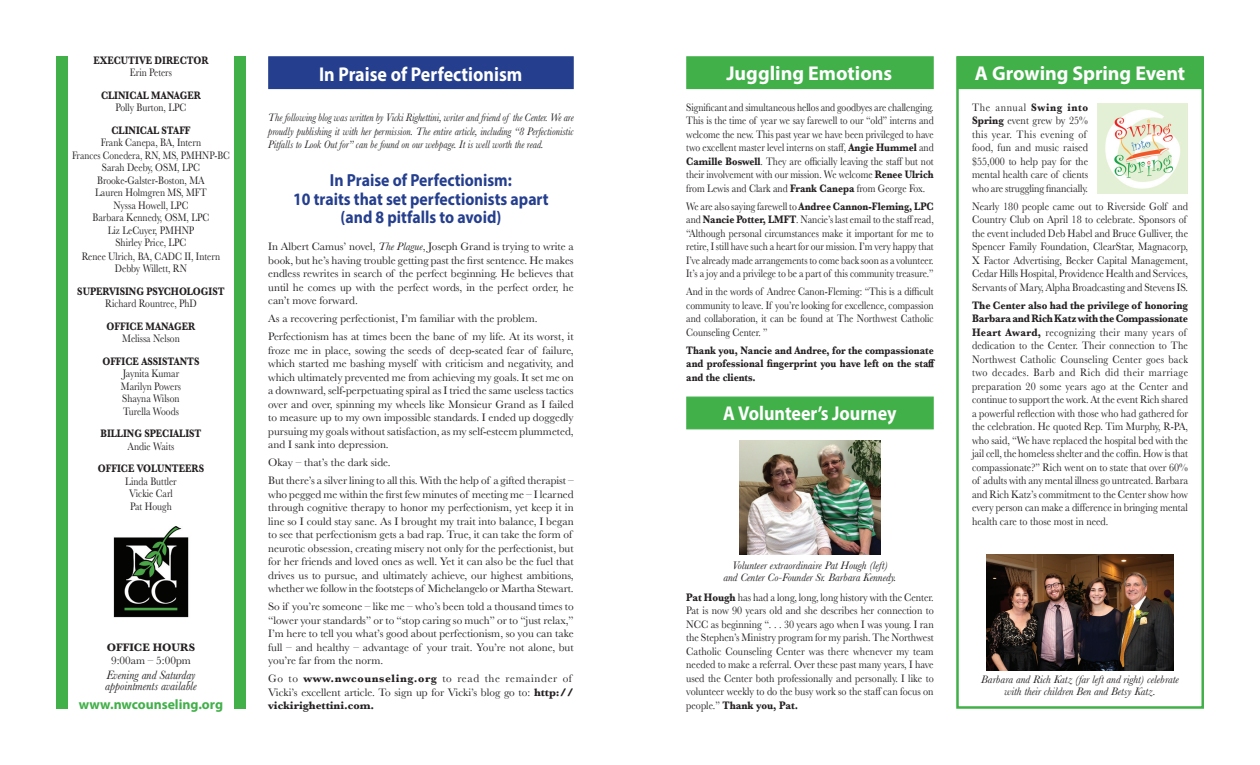
<style>
.page{position:relative;width:1260px;height:765px;background:#fff}
.page>*{position:absolute;margin:0;border:0;box-sizing:border-box;transform-origin:0 0}
.t1{font:700 20px "Myriad Pro";color:#fff;scale:.9 1}
.t2{font:700 20px "Myriad Pro";color:#fff}
.t3{font:700 17.5px/18.8px "Myriad Pro";color:#253f8e;text-align:center;scale:.9 1}
.t4{font:700 13.75px "Myriad Pro";color:#41b049}
.t5{font:italic 12.5px/11.2px "Baskerville";color:#231f20;scale:.95 1}
.t6{font:11.25px/13.5px "Baskerville";color:#231f20}
.t7{font:11.25px/13.5px "Baskerville";color:#231f20;scale:.9 1}
.t8{font:11.25px/13.5px "Baskerville";color:#231f20;text-align:justify;scale:.86 1}
.t9{font:11.25px/12.6px "Baskerville";color:#231f20;text-align:center;scale:.85 1}
.t10{font:italic 11.25px/13.5px "Baskerville";color:#231f20;text-align:justify;scale:.9 1}
.t11{font:italic 11.25px/12.5px "Baskerville";color:#231f20;text-align:center}
.t12{font:700 11.25px "Baskerville";color:#231f20;scale:.85 1}
.t13{font:700 11.25px/13.5px "Baskerville";color:#231f20;scale:.86 1}
.t14{font:700 11.25px "Baskerville";color:#231f20}
.s1{font-weight:700}
.s2{font-style:italic}
</style>
<div class="page">
<div style="left:956px;top:56px;width:248px;height:653px;border:2px solid #41b049"></div>
<img style="left:113px;top:527px;width:76px;height:91px">
<div style="left:56px;top:56px;width:12px;height:653px;background:#41b049"></div>
<div style="left:234px;top:56px;width:11px;height:653px;background:#41b049"></div>
<div style="left:268px;top:56px;width:306px;height:33px;background:#253f8e;border:1px solid #253f8e"></div>
<div style="left:957px;top:56px;width:246px;height:33px;background:#41b049"></div>
<div style="left:686px;top:397px;width:248px;height:32px;background:#41b049"></div>
<img style="left:740px;top:440px;width:140px;height:115px">
<img style="left:987px;top:554px;width:186px;height:116px">
<img style="left:1097px;top:103px;width:91px;height:91px">
<div style="left:686px;top:56px;width:248px;height:33px;background:#41b049;border:1px solid #41b049"></div>
<p class="t12" style="left:93px;top:52px;width:137px">EXECUTIVE DIRECTOR</p>
<p class="t9" style="left:130px;top:67px;width:51px">Erin Peters</p>
<p class="t12" style="left:101px;top:87px;width:119px">CLINICAL MANAGER</p>
<p class="t9" style="left:116px;top:102px;width:85px">Polly Burton, LPC</p>
<p class="t12" style="left:111px;top:122px;width:95px">CLINICAL STAFF</p>
<p class="t9" style="left:72px;top:137px;width:187px">Frank Canepa, BA, Intern<br>Frances Conedera, RN, MS, PMHNP-BC<br>Sarah Deeby, OSM, LPC<br>Brooke-Galster-Boston, MA<br>Lauren Holmgren MS, MFT<br>Nyssa Howell, LPC<br>Barbara Kennedy, OSM, LPC<br>Liz LeCuyer, PMHNP<br>Shirley Price, LPC<br>Renee Ulrich, BA, CADC II, Intern<br>Debby Willett, RN</p>
<p class="t12" style="left:77px;top:283px;width:175px">SUPERVISING PSYCHOLOGIST</p>
<p class="t9" style="left:105px;top:298px;width:110px">Richard Rountree, PhD</p>
<p class="t12" style="left:107px;top:318px;width:106px">OFFICE MANAGER</p>
<p class="t9" style="left:122px;top:333px;width:69px">Melissa Nelson</p>
<p class="t12" style="left:102px;top:353px;width:116px">OFFICE ASSISTANTS</p>
<p class="t9" style="left:121px;top:368px;width:72px;text-align:left">Jaynita Kumar<br>Marilyn Powers<br>Shayna Wilson<br>Turella Woods</p>
<p class="t12" style="left:100px;top:426px;width:120px">BILLING SPECIALIST</p>
<p class="t9" style="left:128px;top:440px;width:56px">Andie Waits</p>
<p class="t12" style="left:98px;top:461px;width:126px">OFFICE VOLUNTEERS</p>
<p class="t9" style="left:125px;top:475px;width:62px">Linda Buttler<br>Vickie Carl<br>Pat Hough</p>
<p class="t14" style="left:107px;top:640px;width:90px">OFFICE HOURS</p>
<p class="t6" style="left:111px;top:654px;width:81px">9:00am – 5:00pm</p>
<p class="t5" style="left:105px;top:669px;width:98px">Evening and Saturday appointments available</p>
<p class="t4" style="left:79px;top:695px;width:146px">www.nwcounseling.org</p>
<h1 class="t2" style="left:726px;top:60px;width:167px">Juggling Emotions</h1>
<p class="t8" style="left:686px;top:100px;width:289px">Significant and simultaneous hellos and goodbyes are challenging.<br>This is the time of year we say farewell to our “old” interns and welcome the new. This past year we have been privileged to have two excellent master level interns on staff, <span class="s1">Angie Hummel</span> and <span class="s1">Camille Boswell</span>. They are officially leaving the staff but not their involvement with our mission. We welcome <span class="s1">Renee Ulrich </span>from Lewis and Clark and <span class="s1">Frank Canepa</span> from George Fox.</p>
<p class="t8" style="left:686px;top:199px;width:289px">We are also saying farewell to <span class="s1">Andree Cannon-Fleming, LPC </span>and <span class="s1">Nancie Potter, LMFT</span>. Nancie’s last email to the staff read, “Although personal circumstances make it important for me to retire, I still have such a heart for our mission. I’m very happy that I’ve already made arrangements to come back soon as a volunteer.<br>It’s a joy and a privilege to be a part of this community treasure.”</p>
<p class="t8" style="left:686px;top:285px;width:289px">And in the words of Andree Canon-Fleming: “This is a difficult community to leave. If you’re looking for excellence, compassion and collaboration, it can be found at The Northwest Catholic Counseling Center. ”</p>
<p class="t13" style="left:686px;top:343px;width:291px">Thank you, Nancie and Andree, for the compassionate and professional fingerprint you have left on the staff and the clients.</p>
<h1 class="t1" style="left:319px;top:61px;width:227px">In Praise of Perfectionism</h1>
<h1 class="t2" style="left:975px;top:60px;width:212px">A Growing Spring Event</h1>
<p class="t7" style="left:972px;top:100px;width:130px">The annual <span class="s1">Swing into<br>Spring</span> event grew by 25% this year. This evening of food, fun and music raised $55,000 to help pay for the mental health care of clients who are struggling financially.</p>
<p class="t7" style="left:972px;top:199px;width:242px">Nearly 180 people came out to Riverside Golf and Country Club on April 18 to celebrate. Sponsors of the event included Deb Habel and Bruce Gulliver, the Spencer Family Foundation, ClearStar, Magnacorp, X Factor Advertising, Becker Capital Management, Cedar Hills Hospital, Providence Health and Services, Servants of Mary, Alpha Broadcasting and Stevens IS.</p>
<p class="t7" style="left:972px;top:298px;width:242px"><span class="s1">The Center also had the privilege of honoring Barbara and Rich Katz with the Compassionate Heart Award,</span> recognizing their many years of dedication to the Center. Their connection to The Northwest Catholic Counseling Center goes back two decades. Barb and Rich did their marriage preparation 20 some years ago at the Center and continue to support the work. At the event Rich shared a powerful reflection with those who had gathered for the celebration. He quoted Rep. Tim Murphy, R-PA, who said, “We have replaced the hospital bed with the jail cell, the homeless shelter and the coffin. How is that compassionate?” Rich went on to state that over 60% of adults with any mental illness go untreated. Barbara and Rich Katz’s commitment to the Center show how every person can make a difference in bringing mental health care to those most in need.</p>
<p class="t10" style="left:268px;top:111px;width:341px">The following blog was written by Vicki Righettini, writer and friend of the Center. We are proudly publishing it with her permission. The entire article, including “8 Perfectionistic Pitfalls to Look Out for” can be found on our webpage. It is well worth the read.</p>
<h2 class="t3" style="left:293px;top:170px;width:285px">In Praise of Perfectionism:<br>10 traits that set perfectionists apart (and 8 pitfalls to avoid)</h2>
<p class="t6" style="left:268px;top:240px;width:307px;text-align:justify">In Albert Camus’ novel, <span class="s2">The Plague</span>, Joseph Grand is trying to write a book, but he’s having trouble getting past the first sentence. He makes endless rewrites in search of the perfect beginning. He believes that until he comes up with the perfect words, in the perfect order, he can’t move forward.</p>
<p class="t6" style="left:268px;top:310px;width:307px;line-height:18px">As a recovering perfectionist, I’m familiar with the problem.<br>Perfectionism has at times been the bane of my life. At its worst, it</p>
<p class="t6" style="left:268px;top:344px;width:307px;text-align:justify">froze me in place, sowing the seeds of deep-seated fear of failure, which started me bashing myself with criticism and negativity, and which ultimately prevented me from achieving my goals. It set me on a downward, self-perpetuating spiral as I tried the same useless tactics over and over, spinning my wheels like Monsieur Grand as I failed to measure up to my own impossible standards. I ended up doggedly pursuing my goals without satisfaction, as my self-esteem plummeted, and I sank into depression.</p>
<p class="t6" style="left:268px;top:454px;width:307px;line-height:18px">Okay – that’s the dark side.<br>But there’s a silver lining to all this. With the help of a gifted therapist –</p>
<p class="t6" style="left:268px;top:488px;width:307px">who pegged me within the first few minutes of meeting me – I learned through cognitive therapy to honor my perfectionism, yet keep it in line so I could stay sane. As I brought my trait into balance, I began to see that perfectionism gets a bad rap. True, it can take the form of neurotic obsession, creating misery not only for the perfectionist, but for her friends and loved ones as well. Yet it can also be the fuel that drives us to pursue, and ultimately achieve, our highest ambitions, whether we follow in the footsteps of Michelangelo or Martha Stewart.</p>
<p class="t6" style="left:268px;top:600px;width:307px;text-align:justify">So if you’re someone – like me – who’s been told a thousand times to “lower your standards” or to “stop caring so much” or to “just relax,” I’m here to tell you what’s good about perfectionism, so you can take full – and healthy – advantage of your trait. You’re not alone, but you’re far from the norm.</p>
<p class="t6" style="left:268px;top:672px;width:307px">Go to <span class="s1">www.nwcounseling.org</span> to read the remainder of<br>Vicki’s excellent article. To sign up for Vicki’s blog go to: <span class="s1">http:// vickirighettini.com.</span></p>
<h1 class="t1" style="left:723px;top:401px;width:194px">A Volunteer’s Journey</h1>
<p class="t11" style="left:723px;top:559px;width:175px">Volunteer extraordinaire Pat Hough (left)<br>and Center Co-Founder Sr. Barbara Kennedy.</p>
<p class="t7" style="left:686px;top:591px;width:277px;text-align:justify"><span class="s1">Pat Hough</span> has had a long, long, long history with the Center.<br>Pat is now 90 years old and she describes her connection to NCC as beginning “. . . 30 years ago when I was young. I ran the Stephen’s Ministry program for my parish. The Northwest Catholic Counseling Center was there whenever my team needed to make a referral. Over these past many years, I have used the Center both professionally and personally. I like to volunteer weekly to do the busy work so the staff can focus on people.” <span class="s1">Thank you, Pat.</span></p>
<p class="t11" style="left:981px;top:673px;width:199px">Barbara and Rich Katz (far left and right) celebrate with their children Ben and Betsy Katz.</p>
</div>
